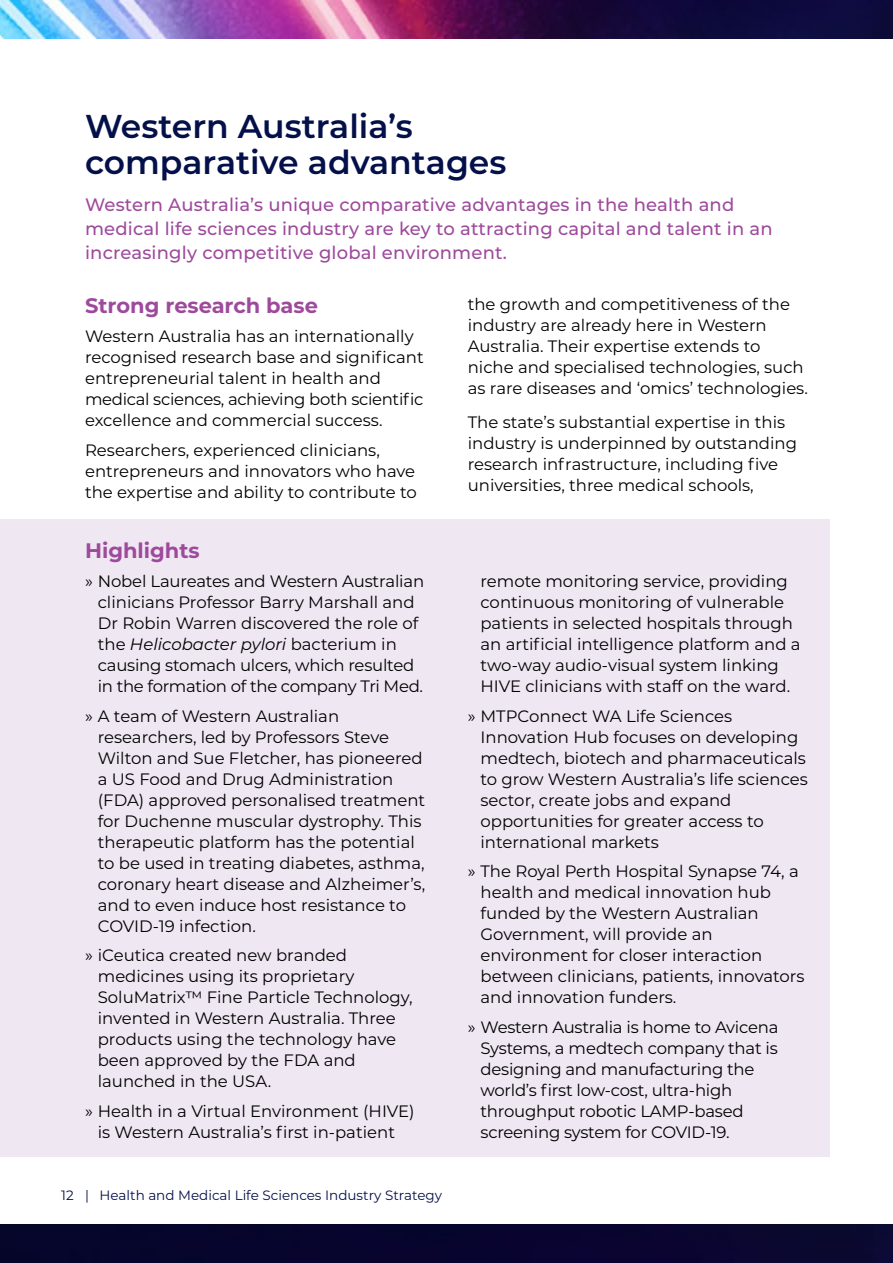
<style>
.page{position:relative;width:893px;height:1263px;background:#fff}
.page>*{position:absolute;margin:0;border:0;box-sizing:border-box;transform-origin:0 0}
.t1{font:600 33px/36px "Montserrat";color:#041049}
.t2{font:700 21px "Montserrat";color:#9e4a9c}
.t3{font:500 18px/24px "Montserrat";letter-spacing:.01em;color:#9e4a9c}
.t4{font:16.5px/21px "Montserrat";color:#000}
.t5{font:13.5px "Montserrat";color:#041049}
.s1{font-style:italic}
</style>
<div class="page">
<div style="left:0;top:519px;width:829px;height:638px;background:#efe7f2"></div>
<div style="left:0;top:1225px;width:893px;height:38px;background:#07052d"></div>
<img style="left:0;top:0;width:893px;height:38px">
<h1 class="t1" style="left:85px;top:107px;width:423px">Western Australia’s comparative advantages</h1>
<p class="t3" style="left:85px;top:192px;width:689px">Western Australia’s unique comparative advantages in the health and medical life sciences industry are key to attracting capital and talent in an increasingly competitive global environment.</p>
<p class="t2" style="left:85px;top:290px;width:234px">Strong research base</p>
<p class="t4" style="left:85px;top:325px;width:340px">Western Australia has an internationally recognised research base and significant entrepreneurial talent in health and medical sciences, achieving both scientific excellence and commercial success.</p>
<p class="t4" style="left:85px;top:439px;width:333px">Researchers, experienced clinicians, entrepreneurs and innovators who have the expertise and ability to contribute to</p>
<p class="t4" style="left:468px;top:293px;width:342px">the growth and competitiveness of the industry are already here in Western Australia. Their expertise extends to niche and specialised technologies, such as rare diseases and ‘omics’ technologies.</p>
<p class="t4" style="left:468px;top:411px;width:331px">The state’s substantial expertise in this industry is underpinned by outstanding research infrastructure, including five universities, three medical schools,</p>
<p class="t2" style="left:85px;top:535px;width:116px">Highlights</p>
<p class="t4" style="left:98px;top:570px;width:328px;text-indent:-13px">» Nobel Laureates and Western Australian clinicians Professor Barry Marshall and Dr Robin Warren discovered the role of the <span class="s1">Helicobacter pylori</span> bacterium in causing stomach ulcers, which resulted in the formation of the company Tri Med.</p>
<p class="t4" style="left:98px;top:705px;width:329px;text-indent:-13px">» A team of Western Australian researchers, led by Professors Steve Wilton and Sue Fletcher, has pioneered a US Food and Drug Administration (FDA) approved personalised treatment for Duchenne muscular dystrophy. This therapeutic platform has the potential to be used in treating diabetes, asthma, coronary heart disease and Alzheimer’s, and to even induce host resistance to COVID-19 infection.</p>
<p class="t4" style="left:98px;top:944px;width:316px;text-indent:-13px">» iCeutica created new branded medicines using its proprietary<br>SoluMatrix™ Fine Particle Technology, invented in Western Australia. Three products using the technology have been approved by the FDA and launched in the USA.</p>
<p class="t4" style="left:85px;top:1100px;width:331px;text-align:center">» Health in a Virtual Environment (HIVE) is Western Australia’s first in-patient</p>
<p class="t5" style="left:61px;top:1185px;width:382px">12 | Health and Medical Life Sciences Industry Strategy</p>
<p class="t4" style="left:480px;top:570px;width:322px">remote monitoring service, providing continuous monitoring of vulnerable patients in selected hospitals through an artificial intelligence platform and a two-way audio-visual system linking HIVE clinicians with staff on the ward.</p>
<p class="t4" style="left:480px;top:705px;width:329px;text-indent:-13px">» MTPConnect WA Life Sciences Innovation Hub focuses on developing medtech, biotech and pharmaceuticals to grow Western Australia’s life sciences sector, create jobs and expand opportunities for greater access to international markets</p>
<p class="t4" style="left:480px;top:860px;width:325px;text-indent:-13px">» The Royal Perth Hospital Synapse 74, a health and medical innovation hub funded by the Western Australian Government, will provide an environment for closer interaction between clinicians, patients, innovators and innovation funders.</p>
<p class="t4" style="left:480px;top:1016px;width:299px;text-indent:-13px">» Western Australia is home to Avicena Systems, a medtech company that is designing and manufacturing the world’s first low-cost, ultra-high throughput robotic LAMP-based screening system for COVID-19.</p>
</div>
